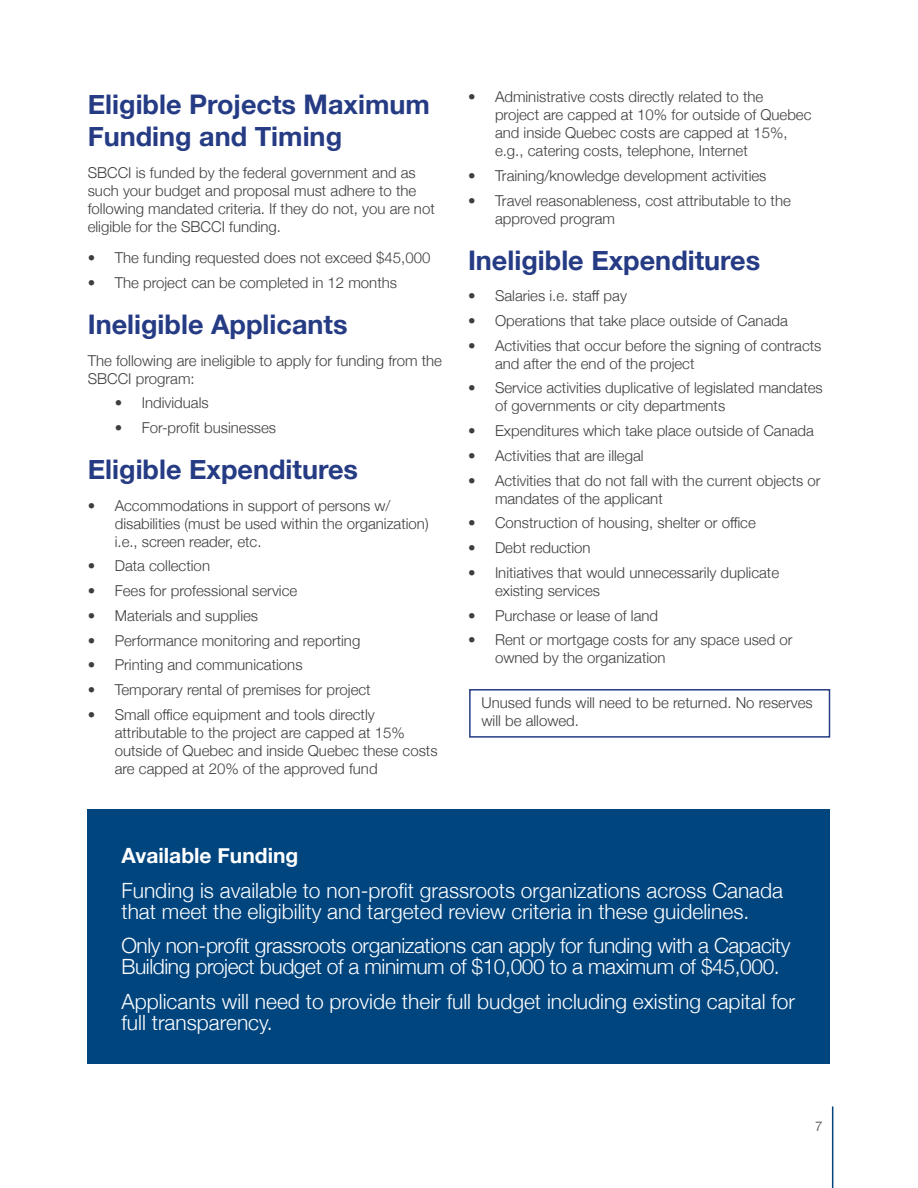
<style>
.page{position:relative;width:918px;height:1188px;background:#fff}
.page>*{position:absolute;margin:0;border:0;box-sizing:border-box;transform-origin:0 0}
.t1{font:700 27px/32.4px "Helvetica Neue";color:#253b84}
.t2{font:300 21px/21px "Helvetica Neue";color:#fff}
.t3{font:300 21px/21px "Helvetica Neue";letter-spacing:-.02em;color:#fff}
.t4{font:700 21px "Helvetica Neue";color:#fff}
.B-1{font:300 15px/18px "Helvetica Neue";color:#3e3e3f}
.t5{font:300 13.5px "Helvetica Neue";color:#3e3e3f}
</style>
<div class="page">
<hr style="left:832px;top:1106px;width:1px;height:82px;background:#01457f">
<div style="left:469px;top:689px;width:361px;height:49px;border:2px solid #253b84"></div>
<div style="left:88px;top:809px;width:742px;height:255px;background:#01457f"></div>
<h2 class="t1" style="left:88px;top:89px;width:344px">Eligible Projects Maximum<br>Funding and Timing</h2>
<p class="B-1" style="left:88px;top:163px;width:349px">SBCCI is funded by the federal government and as such your budget and proposal must adhere to the following mandated criteria. If they do not, you are not eligible for the SBCCI funding.</p>
<p class="B-1" style="left:88px;top:248px;width:344px">• The funding requested does not exceed $45,000</p>
<p class="B-1" style="left:88px;top:273px;width:311px">• The project can be completed in 12 months</p>
<h2 class="t1" style="left:88px;top:309px;width:261px">Ineligible Applicants</h2>
<p class="B-1" style="left:88px;top:350px;width:356px">The following are ineligible to apply for funding from the<br>SBCCI program:</p>
<p class="B-1" style="left:115px;top:393px;width:95px">• Individuals</p>
<p class="B-1" style="left:115px;top:418px;width:163px">• For-profit businesses</p>
<h2 class="t1" style="left:88px;top:454px;width:272px">Eligible Expenditures</h2>
<p class="B-1" style="left:115px;top:495px;width:315px;text-indent:-27px">• Accommodations in support of persons w/ disabilities (must be used within the organization) i.e., screen reader, etc.</p>
<p class="B-1" style="left:88px;top:556px;width:124px">• Data collection</p>
<p class="B-1" style="left:88px;top:581px;width:211px">• Fees for professional service</p>
<p class="B-1" style="left:88px;top:605px;width:172px">• Materials and supplies</p>
<p class="B-1" style="left:88px;top:630px;width:274px">• Performance monitoring and reporting</p>
<p class="B-1" style="left:88px;top:655px;width:216px">• Printing and communications</p>
<p class="B-1" style="left:88px;top:680px;width:284px">• Temporary rental of premises for project</p>
<p class="B-1" style="left:115px;top:704px;width:324px;text-indent:-27px">• Small office equipment and tools directly attributable to the project are capped at 15% outside of Quebec and inside Quebec these costs are capped at 20% of the approved fund</p>
<p class="B-1" style="left:495px;top:87px;width:318px;text-indent:-27px">• Administrative costs directly related to the<br>project are capped at 10% for outside of Quebec and inside Quebec costs are capped at 15%, e.g., catering costs, telephone, Internet</p>
<p class="B-1" style="left:468px;top:166px;width:300px">• Training/knowledge development activities</p>
<p class="B-1" style="left:495px;top:190px;width:297px;text-indent:-27px">• Travel reasonableness, cost attributable to the approved program</p>
<h2 class="t1" style="left:468px;top:245px;width:294px">Ineligible Expenditures</h2>
<p class="B-1" style="left:468px;top:286px;width:160px">• Salaries i.e. staff pay</p>
<p class="B-1" style="left:468px;top:310px;width:321px">• Operations that take place outside of Canada</p>
<p class="B-1" style="left:495px;top:335px;width:328px;text-indent:-27px">• Activities that occur before the signing of contracts and after the end of the project</p>
<p class="B-1" style="left:495px;top:378px;width:329px;text-indent:-27px">• Service activities duplicative of legislated mandates of governments or city departments</p>
<p class="B-1" style="left:468px;top:421px;width:347px">• Expenditures which take place outside of Canada</p>
<p class="B-1" style="left:468px;top:445px;width:177px">• Activities that are illegal</p>
<p class="B-1" style="left:495px;top:470px;width:327px;text-indent:-27px">• Activities that do not fall with the current objects or mandates of the applicant</p>
<p class="B-1" style="left:468px;top:513px;width:289px">• Construction of housing, shelter or office</p>
<p class="B-1" style="left:468px;top:538px;width:124px">• Debt reduction</p>
<p class="B-1" style="left:495px;top:562px;width:286px;text-indent:-27px">• Initiatives that would unnecessarily duplicate existing services</p>
<p class="B-1" style="left:468px;top:605px;width:192px">• Purchase or lease of land</p>
<p class="B-1" style="left:495px;top:630px;width:299px;text-indent:-27px">• Rent or mortgage costs for any space used or owned by the organization</p>
<p class="B-1" style="left:482px;top:693px;width:333px">Unused funds will need to be returned. No reserves will be allowed.</p>
<h2 class="t4" style="left:122px;top:839px;width:178px">Available Funding</h2>
<h2 class="t2" style="left:122px;top:878px;width:663px">Funding is available to non-profit grassroots organizations across Canada that meet the eligibility and targeted review criteria in these guidelines.</h2>
<h2 class="t3" style="left:122px;top:934px;width:671px">Only non-profit grassroots organizations can apply for funding with a Capacity<br>Building project budget of a minimum of $10,000 to a maximum of $45,000.</h2>
<h2 class="t2" style="left:122px;top:989px;width:675px">Applicants will need to provide their full budget including existing capital for full transparency.</h2>
<p class="t5" style="left:815px;top:1115px;width:9px">7</p>
</div>
